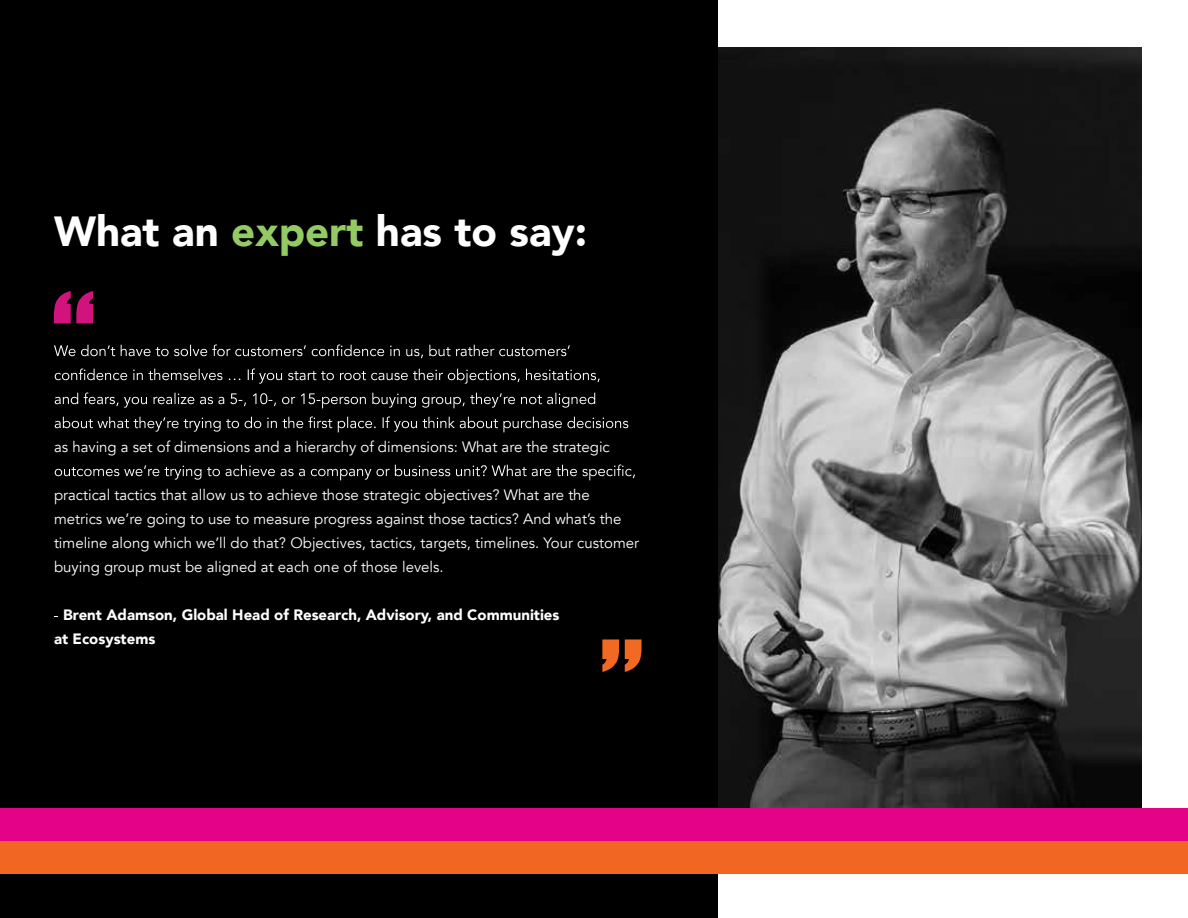
<style>
.page{position:relative;width:1188px;height:918px;background:#fff}
.page>*{position:absolute;margin:0;border:0;box-sizing:border-box;transform-origin:0 0}
.t1{font:900 42px "Avenir";color:#fff}
.t2{font:15px/24px "Avenir";color:#fff}
.t3{font:900 15px/24px "Avenir";color:#fff}
.s1{color:#94ca64}
</style>
<div class="page">
<svg style="left:718px;top:48px;width:423px;height:760px;background:#585858"></svg>
<div style="left:1px;top:1px;width:717px;height:917px;background:#000"></div>
<div style="left:1px;top:808px;width:1187px;height:33px;background:#e40287"></div>
<div style="left:1px;top:841px;width:1187px;height:33px;background:#f06622"></div>
<svg style="left:54px;top:345px;width:516px;height:13px"></svg>
<svg style="left:55px;top:369px;width:545px;height:15px"></svg>
<svg style="left:55px;top:393px;width:540px;height:15px"></svg>
<svg style="left:55px;top:417px;width:573px;height:15px"></svg>
<svg style="left:55px;top:465px;width:580px;height:15px"></svg>
<svg style="left:54px;top:291px;width:39px;height:32px"></svg>
<svg style="left:602px;top:639px;width:40px;height:33px"></svg>
<h1 class="t1" style="left:54px;top:196px;width:535px">What an <span class="s1">expert</span> has to say:</h1>
<p class="t2" style="left:54px;top:435px;width:557px">as having a set of dimensions and a hierarchy of dimensions: What are the strategic</p>
<p class="t2" style="left:54px;top:483px;width:587px">practical tactics that allow us to achieve those strategic objectives? What are the metrics we’re going to use to measure progress against those tactics? And what’s the timeline along which we’ll do that? Objectives, tactics, targets, timelines. Your customer buying group must be aligned at each one of those levels.</p>
<p class="t3" style="left:54px;top:602px;width:507px;text-indent:9px">Brent Adamson, Global Head of Research, Advisory, and Communities at Ecosystems</p>
</div>
